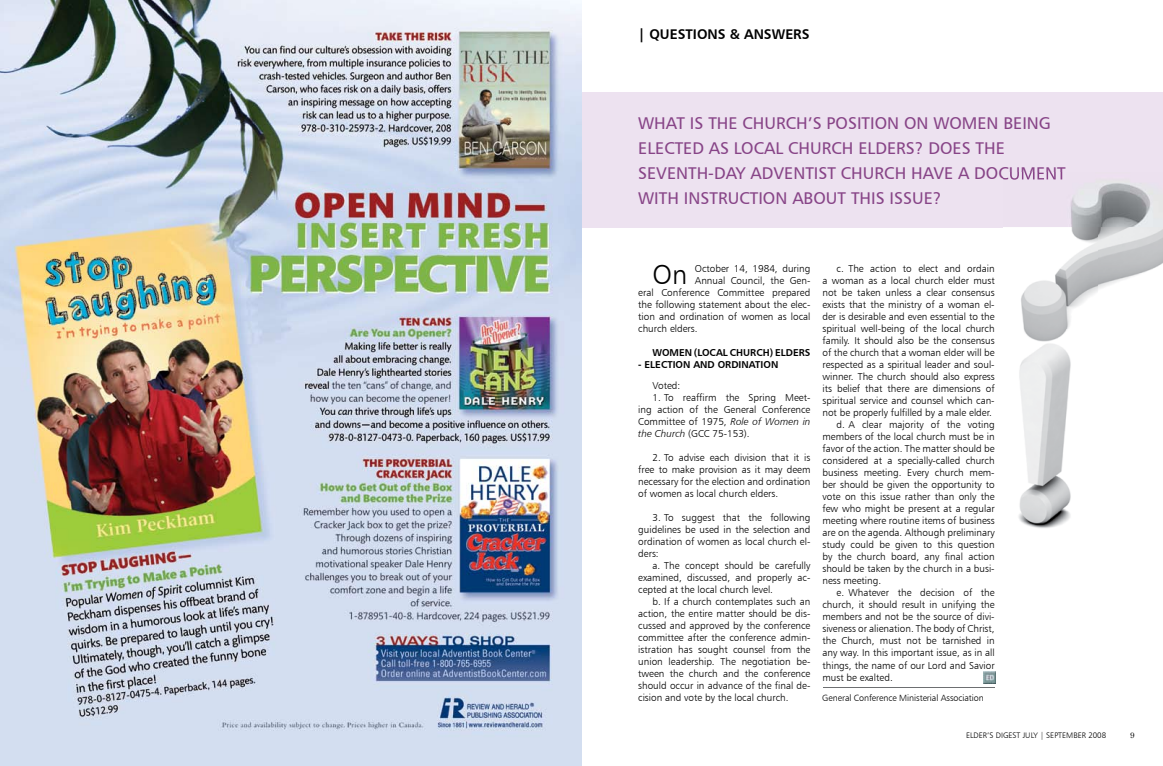
<style>
.page{position:relative;width:1163px;height:766px;background:#fff}
.page>*{position:absolute;margin:0;border:0;box-sizing:border-box;transform-origin:0 0}
.t1{font:27.3px "Humanist 777 BT Light B";color:#000}
.t2{font:17px/25px "Humanist 777 BT Roman B";color:#874487}
.t3{font:14px "Humanist 777 BT Bold B";color:#000}
.t4{font:10px/12px "Humanist 777 BT Light B";color:#000;text-align:justify}
.t5{font:10px "Humanist 777 BT Bold B";color:#000}
.t6{font:9px "Humanist 777 BT Light B";letter-spacing:-.005em;color:#000}
.t7{font:8px "Humanist 777 BT Light B";color:#000}
.t8{font:8px "Century";color:#000}
.s1{font-family:"Humanist 777 BT Light Italic B"}
</style>
<div class="page">
<div style="left:581px;top:92px;width:581px;height:135px;background:#ede2f0"></div>
<img style="left:1018px;top:182px;width:144px;height:346px">
<img style="left:1003px;top:172px;width:60px;height:8px">
<hr style="left:823px;top:687px;width:171px;height:1px;background:#6d6f71">
<svg style="left:983px;top:671px;width:11px;height:12px"></svg>
<img style="left:0;top:0;width:581px;height:765px">
<h3 class="t3" style="left:638px;top:25px;width:173px">| QUESTIONS &amp; ANSWERS</h3>
<h2 class="t2" style="left:638px;top:111px;width:429px">WHAT IS THE CHURCH’S POSITION ON WOMEN BEING ELECTED AS LOCAL CHURCH ELDERS? DOES THE SEVENTH-DAY ADVENTIST CHURCH HAVE A DOCUMENT WITH INSTRUCTION ABOUT THIS ISSUE?</h2>
<h1 class="t1" style="left:652px;top:258px;width:36px">On</h1>
<p class="t4" style="left:694px;top:262px;width:117px">October 14, 1984, during</p>
<p class="t4" style="left:694px;top:274px;width:117px">Annual Council, the Gen-</p>
<p class="t4" style="left:638px;top:286px;width:174px">eral Conference Committee prepared</p>
<p class="t4" style="left:638px;top:298px;width:174px">the following statement about the elec-</p>
<p class="t4" style="left:638px;top:310px;width:174px">tion and ordination of women as local</p>
<p class="t4" style="left:638px;top:322px;width:61px">church elders.</p>
<p class="t5" style="left:652px;top:346px;width:159px">WOMEN (LOCAL CHURCH) ELDERS</p>
<p class="t5" style="left:638px;top:358px;width:142px">- ELECTION AND ORDINATION</p>
<p class="t4" style="left:652px;top:379px;width:29px">Voted:</p>
<p class="t4" style="left:638px;top:391px;width:174px;text-indent:14px">1. To reaffirm the Spring Meet&shy;ing action of the General Conference Committee of 1975, <span class="s1">Role of Women in the Church</span> (GCC 75-153).</p>
<p class="t4" style="left:638px;top:451px;width:174px;text-indent:14px">2. To advise each division that it is free to make provision as it may deem necessary for the election and ordination of women as local church elders.</p>
<p class="t4" style="left:638px;top:511px;width:174px;text-indent:14px">3. To suggest that the following guidelines be used in the selection and ordination of women as local church el&shy;ders:</p>
<p class="t4" style="left:638px;top:559px;width:174px;text-indent:14px">a. The concept should be carefully examined, discussed, and properly ac&shy;cepted at the local church level.</p>
<p class="t4" style="left:638px;top:595px;width:174px;text-indent:14px">b. If a church contemplates such an action, the entire matter should be dis&shy;cussed and approved by the conference committee after the conference admin&shy;istration has sought counsel from the union leadership. The negotiation be&shy;tween the church and the conference should occur in advance of the final de&shy;cision and vote by the local church.</p>
<p class="t4" style="left:836px;top:262px;width:159px">c. The action to elect and ordain</p>
<p class="t4" style="left:822px;top:274px;width:174px">a woman as a local church elder must</p>
<p class="t4" style="left:822px;top:286px;width:174px">not be taken unless a clear consensus</p>
<p class="t4" style="left:822px;top:298px;width:174px">exists that the ministry of a woman el-</p>
<p class="t4" style="left:822px;top:310px;width:174px">der is desirable and even essential to the</p>
<p class="t4" style="left:822px;top:322px;width:174px">spiritual well-being of the local church</p>
<p class="t4" style="left:822px;top:334px;width:174px">family. It should also be the consensus</p>
<p class="t4" style="left:822px;top:346px;width:174px">of the church that a woman elder will be</p>
<p class="t4" style="left:822px;top:358px;width:174px">respected as a spiritual leader and soul-</p>
<p class="t4" style="left:822px;top:370px;width:174px">winner. The church should also express</p>
<p class="t4" style="left:822px;top:382px;width:174px">its belief that there are dimensions of</p>
<p class="t4" style="left:822px;top:394px;width:174px">spiritual service and counsel which can-</p>
<p class="t4" style="left:822px;top:406px;width:171px">not be properly fulfilled by a male elder.</p>
<p class="t4" style="left:836px;top:418px;width:159px">d. A clear majority of the voting</p>
<p class="t4" style="left:822px;top:430px;width:174px">members of the local church must be in</p>
<p class="t4" style="left:822px;top:442px;width:174px">favor of the action. The matter should be</p>
<p class="t4" style="left:822px;top:454px;width:174px">considered at a specially-called church</p>
<p class="t4" style="left:822px;top:466px;width:174px">business meeting. Every church mem-</p>
<p class="t4" style="left:822px;top:478px;width:174px">ber should be given the opportunity to</p>
<p class="t4" style="left:822px;top:490px;width:174px">vote on this issue rather than only the</p>
<p class="t4" style="left:822px;top:502px;width:174px">few who might be present at a regular</p>
<p class="t4" style="left:822px;top:514px;width:174px">meeting where routine items of business</p>
<p class="t4" style="left:822px;top:526px;width:174px">are on the agenda. Although preliminary</p>
<p class="t4" style="left:822px;top:538px;width:174px">study could be given to this question</p>
<p class="t4" style="left:822px;top:550px;width:174px">by the church board, any final action</p>
<p class="t4" style="left:822px;top:562px;width:174px">should be taken by the church in a busi-</p>
<p class="t4" style="left:822px;top:574px;width:60px">ness meeting.</p>
<p class="t4" style="left:836px;top:586px;width:159px">e. Whatever the decision of the</p>
<p class="t4" style="left:822px;top:598px;width:174px">church, it should result in unifying the</p>
<p class="t4" style="left:822px;top:610px;width:174px">members and not be the source of divi-</p>
<p class="t4" style="left:822px;top:622px;width:174px">siveness or alienation. The body of Christ,</p>
<p class="t4" style="left:822px;top:634px;width:174px">the Church, must not be tarnished in</p>
<p class="t4" style="left:822px;top:646px;width:174px">any way. In this important issue, as in all</p>
<p class="t4" style="left:822px;top:658px;width:174px">things, the name of our Lord and Savior</p>
<p class="t4" style="left:822px;top:670px;width:72px">must be exalted.</p>
<p class="t6" style="left:822px;top:692px;width:163px">General Conference Ministerial Association</p>
<p class="t7" style="left:965px;top:729px;width:142px">ELDER’S DIGEST JULY | SEPTEMBER 2008</p>
<p class="t8" style="left:1129px;top:727px;width:6px">9</p>
</div>
